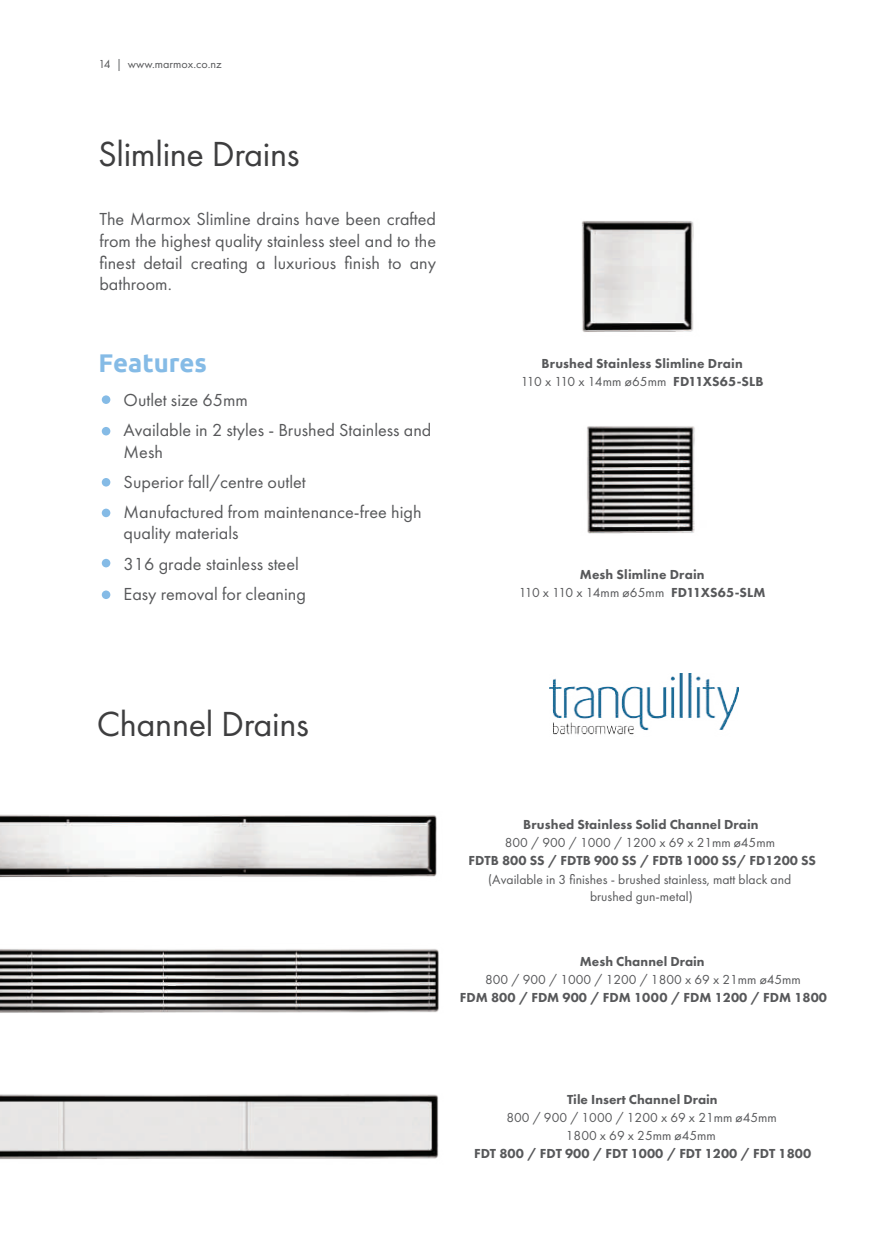
<style>
.page{position:relative;width:891px;height:1260px;background:#fff}
.page>*{position:absolute;margin:0;border:0;box-sizing:border-box;transform-origin:0 0}
.t1{font:36.15px "Futura PT";letter-spacing:-.01em;color:#3e3e3f}
.t2{font:700 25.65px "Ubuntu";color:#85bbe6}
.t3{font:18px/30.2px "Futura PT";color:#57585a}
.t4{font:800 13.5px/18px "Futura PT";color:#57585a;text-align:center}
.t5{font:13.5px/18.3px "Futura PT";color:#57585a;text-align:center}
.t6{font:12px "Futura PT";color:#57585a}
.s1{font-weight:400}
</style>
<div class="page">
<img style="left:581px;top:221px;width:113px;height:111px">
<img style="left:587px;top:426px;width:108px;height:108px">
<img style="left:0;top:1094px;width:439px;height:66px">
<img style="left:0;top:814px;width:437px;height:63px">
<img style="left:0;top:949px;width:439px;height:64px">
<div style="left:102px;top:395px;width:8px;height:9px;background:#85bbe6;border-radius:50%"></div>
<div style="left:102px;top:427px;width:8px;height:8px;background:#85bbe6;border-radius:50%"></div>
<div style="left:102px;top:478px;width:8px;height:9px;background:#85bbe6;border-radius:50%"></div>
<div style="left:102px;top:509px;width:8px;height:8px;background:#85bbe6;border-radius:50%"></div>
<div style="left:102px;top:590px;width:8px;height:9px;background:#85bbe6;border-radius:50%"></div>
<div style="left:102px;top:559px;width:8px;height:8px;background:#85bbe6;border-radius:50%"></div>
<img style="left:549px;top:673px;width:189px;height:62px">
<p class="t6" style="left:98px;top:57px;width:125px">14 | www.marmox.co.nz</p>
<h1 class="t1" style="left:98px;top:133px;width:203px">Slimline Drains</h1>
<p class="t3" style="left:99px;top:208px;width:338px;line-height:21.8px;text-align:justify">The Marmox Slimline drains have been crafted from the highest quality stainless steel and to the finest detail creating a luxurious finish to any bathroom.</p>
<h2 class="t2" style="left:99px;top:347px;width:110px">Features</h2>
<p class="t3" style="left:123px;top:385px;width:309px">Outlet size 65mm<br>Available in 2 styles - Brushed Stainless and</p>
<p class="t3" style="left:123px;top:436px;width:299px">Mesh<br>Superior fall/centre outlet<br>Manufactured from maintenance-free high</p>
<p class="t3" style="left:123px;top:518px;width:184px">quality materials<br>316 grade stainless steel<br>Easy removal for cleaning</p>
<p class="t4" style="left:520px;top:354px;width:244px">Brushed Stainless Slimline Drain<br><span class="s1">110 x 110 x 14mm ø65mm</span> FD11XS65-SLB</p>
<p class="t4" style="left:518px;top:565px;width:248px">Mesh Slimline Drain<br><span class="s1">110 x 110 x 14mm ø65mm</span> FD11XS65-SLM</p>
<h1 class="t1" style="left:97px;top:702px;width:214px">Channel Drains</h1>
<p class="t4" style="left:523px;top:815px;width:237px">Brushed Stainless Solid Channel Drain</p>
<p class="t5" style="left:504px;top:833px;width:271px">800 / 900 / 1000 / 1200 x 69 x 21mm ø45mm</p>
<p class="t4" style="left:468px;top:852px;width:349px">FDTB 800 SS / FDTB 900 SS / FDTB 1000 SS/ FD1200 SS</p>
<p class="t5" style="left:488px;top:872px;width:304px;line-height:16.2px">(Available in 3 finishes - brushed stainless, matt black and brushed gun-metal)</p>
<p class="t4" style="left:579px;top:952px;width:126px">Mesh Channel Drain</p>
<p class="t5" style="left:485px;top:970px;width:317px">800 / 900 / 1000 / 1200 / 1800 x 69 x 21mm ø45mm</p>
<p class="t4" style="left:459px;top:989px;width:368px">FDM 800 / FDM 900 / FDM 1000 / FDM 1200 / FDM 1800</p>
<p class="t4" style="left:566px;top:1090px;width:152px">Tile Insert Channel Drain</p>
<p class="t5" style="left:506px;top:1108px;width:272px">800 / 900 / 1000 / 1200 x 69 x 21mm ø45mm<br>1800 x 69 x 25mm ø45mm</p>
<p class="t4" style="left:474px;top:1144px;width:338px">FDT 800 / FDT 900 / FDT 1000 / FDT 1200 / FDT 1800</p>
</div>
